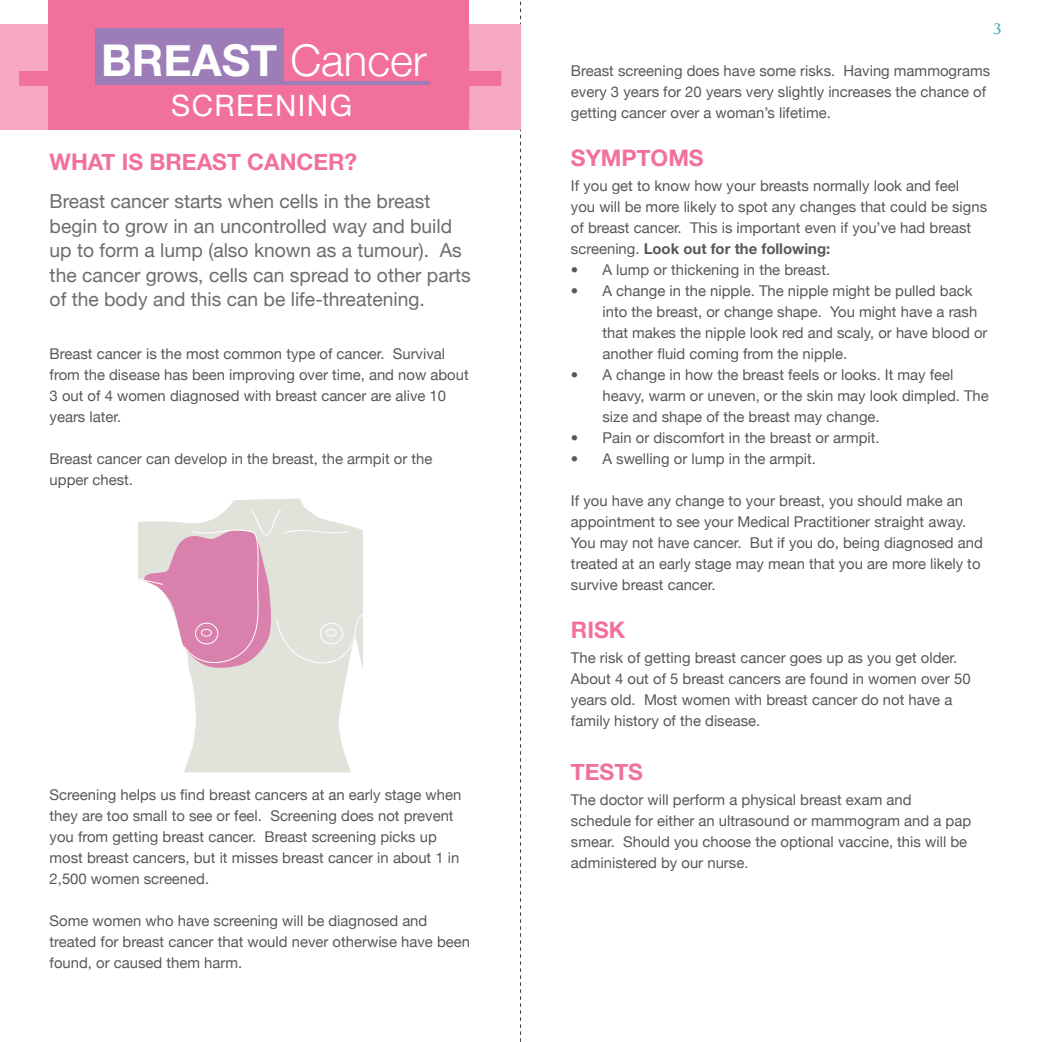
<style>
.page{position:relative;width:1042px;height:1042px;background:#fff}
.page>*{position:absolute;margin:0;border:0;box-sizing:border-box;transform-origin:0 0}
.t1{font:700 43.75px "Helvetica Neue";color:#fff}
.t2{font:29.4px "Helvetica Neue";letter-spacing:.05em;color:#fff}
.t3{font:700 22.75px "Helvetica Neue";color:#f1709d}
.t4{font:19.25px/24.5px "Helvetica Neue";color:#6c6d70}
.t5{font:14.88px/21px "Helvetica Neue";color:#57585a}
.t6{font:700 14px "Trajan Pro";color:#4fabc1}
.s1{font-weight:300}
.s2{font-weight:700}
.s3{font-size:14px}
</style>
<div class="page">
<svg style="left:520px;top:1px;width:1px;height:1041px"></svg>
<svg style="left:184px;top:498px;width:167px;height:274px;background:#e5e7e0"></svg>
<svg style="left:138px;top:509px;width:224px;height:161px"></svg>
<div style="left:195px;top:623px;width:23px;height:21px;border:1px solid #fff;border-radius:50%"></div>
<div style="left:201px;top:629px;width:11px;height:7px;border:1px solid #fff;border-radius:50%"></div>
<div style="left:320px;top:623px;width:23px;height:21px;border:1px solid #fff;border-radius:50%"></div>
<div style="left:326px;top:629px;width:11px;height:7px;border:1px solid #fff;border-radius:50%"></div>
<div style="left:0;top:24px;width:520px;height:106px;background:#f6a8c1"></div>
<div style="left:49px;top:0;width:420px;height:130px;background:#f1709d"></div>
<svg style="left:429px;top:39px;width:72px;height:79px"></svg>
<svg style="left:19px;top:39px;width:30px;height:79px"></svg>
<div style="left:95px;top:29px;width:189px;height:56px;background:#9d7db8"></div>
<hr style="left:218px;top:81px;width:211px;height:4px;background:#9d7db8">
<h1 class="t1" style="left:101px;top:21px;width:327px">BREAST <span class="s1">Cancer</span></h1>
<h2 class="t2" style="left:171px;top:81px;width:182px">SCREENING</h2>
<h3 class="t3" style="left:50px;top:141px;width:309px">WHAT IS BREAST CANCER?</h3>
<p class="t4" style="left:50px;top:188px;width:423px">Breast cancer starts when cells in the breast begin to grow in an uncontrolled way and build up to form a lump (also known as a tumour). As the cancer grows, cells can spread to other parts of the body and this can be life-threatening.</p>
<p class="t5" style="left:50px;top:342px;width:421px">Breast cancer is the most common type of cancer. Survival from the disease has been improving over time, and now about 3 out of 4 women diagnosed with breast cancer are alive 10 years later.</p>
<p class="t5" style="left:50px;top:447px;width:384px">Breast cancer can develop in the breast, the armpit or the upper chest.</p>
<p class="t5" style="left:50px;top:783px;width:413px">Screening helps us find breast cancers at an early stage when they are too small to see or feel. Screening does not prevent you from getting breast cancer. Breast screening picks up most breast cancers, but it misses breast cancer in about 1 in 2,500 women screened.</p>
<p class="t5" style="left:50px;top:909px;width:422px">Some women who have screening will be diagnosed and treated for breast cancer that would never otherwise have been found, or caused them harm.</p>
<p class="t6" style="left:993px;top:20px;width:10px">3</p>
<p class="t5" style="left:571px;top:59px;width:421px">Breast screening does have some risks. Having mammograms every 3 years for 20 years very slightly increases the chance of getting cancer over a woman’s lifetime.</p>
<h3 class="t3" style="left:571px;top:138px;width:134px">SYMPTOMS</h3>
<p class="t5" style="left:571px;top:174px;width:418px">If you get to know how your breasts normally look and feel<br>you will be more likely to spot any changes that could be signs of breast cancer. This is important even if you’ve had breast screening. <span class="s2">Look out for the following:</span></p>
<p class="t5" style="left:571px;top:258px;width:261px">• A lump or thickening in the breast.</p>
<p class="t5" style="left:602px;top:279px;width:386px;text-indent:-32px">• A change in the nipple. The nipple might be pulled back into the breast, or change shape. You might have a rash that makes the nipple look red and scaly, or have blood or another fluid coming from the nipple.</p>
<p class="t5" style="left:602px;top:363px;width:388px;text-indent:-32px">• A change in how the breast feels or looks. It may feel heavy, warm or uneven, or the skin may look dimpled. The size and shape of the breast may change.</p>
<p class="t5" style="left:571px;top:426px;width:310px">• Pain or discomfort in the breast or armpit.</p>
<p class="t5" style="left:571px;top:447px;width:247px">• A swelling or lump in the armpit.</p>
<p class="t5" style="left:571px;top:489px;width:413px">If you have any change to your breast, you should make an appointment to see your Medical Practitioner straight away.<br>You may not have cancer. But if you do, being diagnosed and treated at an early stage may mean that you are more likely to survive breast cancer.</p>
<h3 class="t3" style="left:571px;top:609px;width:56px">RISK</h3>
<p class="t5" style="left:571px;top:646px;width:401px">The risk of getting breast cancer goes up as you get older.<br>About 4 out of 5 breast cancers are found in women over 50 years old. Most women with breast cancer do not have a family history of the disease.</p>
<h3 class="t3" style="left:571px;top:751px;width:74px">TESTS</h3>
<p class="t5" style="left:571px;top:788px;width:402px">The doctor will perform a physical breast exam and schedule for either an ultrasound or mammogram and a pap smear. Should you choose the optional vaccine, this will be administered by our nurse<span class="s3">.</span></p>
</div>
